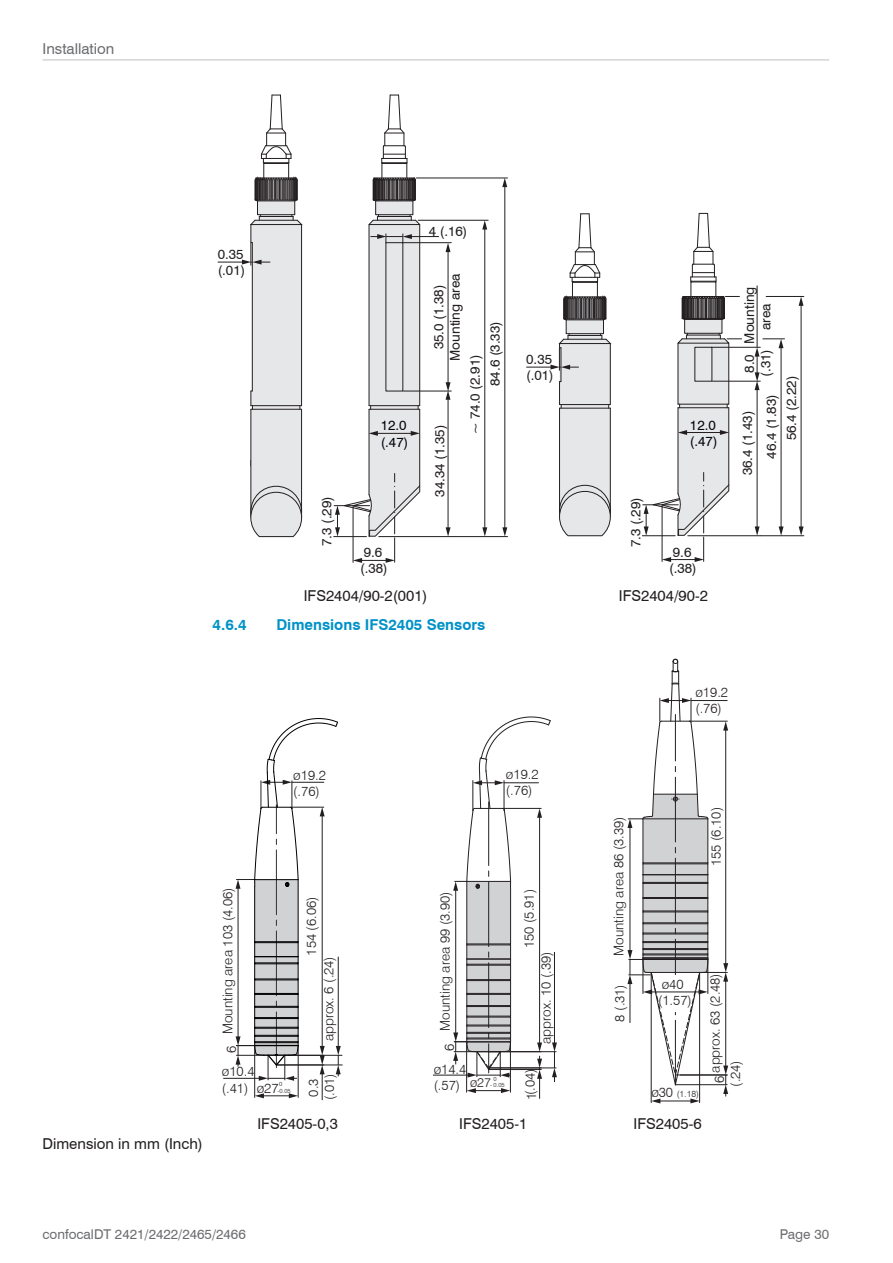
<style>
.page{position:relative;width:893px;height:1263px;background:#fff}
.page>*{position:absolute;margin:0;border:0;box-sizing:border-box;transform-origin:0 0}
.Fließtext{font:15px "Swiss 721 BT";color:#231f20}
.Grafik{font:15px "Swiss 721 BT";color:#231f20}
.t1{font:700 15px "Swiss 721 BT";color:#0092c8}
.t2{font:15px "Swiss 721 BT";color:#6c6d70}
.t3{font:300 13.5px/16.2px "Swiss 721 BT";color:#231f20}
.t4{font:13.5px/16.2px "Swiss 721 BT";letter-spacing:-.005em;color:#231f20}
.t5{font:13.5px "Swiss 721 BT";color:#6c6d70}
.t6{font:13.5px/16.2px "Swiss 721 BT";color:#04040c}
.t7{font:300 9px "Swiss 721 BT";color:#231f20}
.t8{font:300 6px/7.2px "Swiss 721 BT";color:#231f20}
.s1{font-size:13.5px}
</style>
<div class="page">
<hr style="left:43px;top:60px;width:786px;height:1px;background:#bebfc2">
<hr style="left:334px;top:536px;width:32px;height:1px;background:#231f20">
<hr style="left:334px;top:505px;width:36px;height:1px;background:#231f20">
<hr style="left:379px;top:536px;width:72px;height:1px;background:#231f20">
<svg style="left:381px;top:94px;width:27px;height:71px"></svg>
<hr style="left:402px;top:242px;width:49px;height:1px;background:#231f20">
<hr style="left:484px;top:228px;width:1px;height:301px;background:#231f20">
<svg style="left:482px;top:221px;width:5px;height:9px"></svg>
<svg style="left:482px;top:527px;width:5px;height:9px"></svg>
<hr style="left:448px;top:398px;width:1px;height:131px;background:#231f20">
<svg style="left:446px;top:527px;width:5px;height:9px"></svg>
<hr style="left:448px;top:250px;width:1px;height:134px;background:#231f20">
<svg style="left:446px;top:243px;width:4px;height:9px"></svg>
<svg style="left:446px;top:382px;width:5px;height:18px"></svg>
<hr style="left:418px;top:220px;width:70px;height:1px;background:#231f20">
<hr style="left:505px;top:185px;width:1px;height:344px;background:#231f20">
<svg style="left:502px;top:179px;width:5px;height:8px"></svg>
<svg style="left:502px;top:527px;width:5px;height:9px"></svg>
<hr style="left:451px;top:536px;width:57px;height:1px;background:#231f20">
<hr style="left:416px;top:178px;width:92px;height:1px;background:#231f20">
<svg style="left:368px;top:175px;width:71px;height:96px"></svg>
<svg style="left:335px;top:396px;width:86px;height:167px"></svg>
<div style="left:369px;top:270px;width:51px;height:127px;background:#e6e7e9"></div>
<hr style="left:419px;top:225px;width:1px;height:180px;background:#231f20">
<hr style="left:369px;top:225px;width:1px;height:181px;background:#231f20">
<hr style="left:403px;top:391px;width:48px;height:1px;background:#231f20">
<div style="left:263px;top:163px;width:26px;height:15px;border:1px solid #231f20"></div>
<svg style="left:260px;top:94px;width:32px;height:71px"></svg>
<svg style="left:218px;top:176px;width:85px;height:362px"></svg>
<svg style="left:690px;top:212px;width:27px;height:71px"></svg>
<hr style="left:688px;top:535px;width:72px;height:1px;background:#231f20">
<hr style="left:712px;top:347px;width:48px;height:1px;background:#231f20">
<hr style="left:712px;top:381px;width:48px;height:1px;background:#231f20">
<hr style="left:781px;top:346px;width:1px;height:182px;background:#231f20">
<svg style="left:779px;top:526px;width:5px;height:9px"></svg>
<hr style="left:757px;top:388px;width:1px;height:140px;background:#231f20">
<svg style="left:755px;top:526px;width:5px;height:10px"></svg>
<svg style="left:755px;top:339px;width:29px;height:51px"></svg>
<hr style="left:801px;top:304px;width:1px;height:224px;background:#231f20">
<svg style="left:799px;top:297px;width:4px;height:9px"></svg>
<svg style="left:799px;top:526px;width:5px;height:9px"></svg>
<hr style="left:760px;top:535px;width:44px;height:1px;background:#231f20">
<hr style="left:766px;top:296px;width:38px;height:1px;background:#231f20">
<hr style="left:642px;top:535px;width:33px;height:1px;background:#231f20">
<hr style="left:643px;top:504px;width:35px;height:1px;background:#231f20">
<div style="left:572px;top:282px;width:26px;height:15px;border:1px solid #231f20"></div>
<svg style="left:569px;top:213px;width:32px;height:71px"></svg>
<svg style="left:526px;top:295px;width:86px;height:242px"></svg>
<svg style="left:644px;top:293px;width:98px;height:269px"></svg>
<hr style="left:757px;top:286px;width:1px;height:61px;background:#231f20">
<hr style="left:223px;top:1078px;width:37px;height:1px;background:#231f20">
<hr style="left:286px;top:1055px;width:56px;height:1px;background:#231f20">
<hr style="left:277px;top:1065px;width:65px;height:1px;background:#231f20">
<svg style="left:236px;top:718px;width:105px;height:382px"></svg>
<hr style="left:433px;top:1075px;width:36px;height:1px;background:#231f20">
<svg style="left:453px;top:716px;width:104px;height:383px"></svg>
<svg style="left:627px;top:658px;width:101px;height:445px"></svg>
<p class="t2" style="left:43px;top:39px;width:73px">Installation</p>
<p class="t4" style="left:218px;top:246px;width:29px">0.35 (.01)</p>
<p class="t4" style="left:318px;top:546px;width:51px;rotate:-90deg">7.3 (.29)</p>
<p class="t6" style="left:381px;top:417px;width:29px">12.0 (.47)</p>
<p class="t4" style="left:360px;top:544px;width:29px">9.6 (.38)</p>
<p class="t4" style="left:429px;top:223px;width:40px">4 (.16)</p>
<p class="t4" style="left:430px;top:361px;width:89px;text-align:center;rotate:-90deg">35.0 (1.38)<br>Mounting area</p>
<p class="t4" style="left:487px;top:386px;width:66px;rotate:-90deg">84.6 (3.33)</p>
<p class="t4" style="left:467px;top:434px;width:81px;rotate:-90deg">~ 74.0 (2.91)</p>
<p class="t4" style="left:431px;top:497px;width:74px;rotate:-90deg">34.34 (1.35)</p>
<p class="t4" style="left:526px;top:351px;width:29px">0.35 (.01)</p>
<p class="t4" style="left:627px;top:547px;width:51px;rotate:-90deg">7.3 (.29)</p>
<p class="t6" style="left:690px;top:417px;width:29px">12.0 (.47)</p>
<p class="t4" style="left:669px;top:544px;width:29px">9.6 (.38)</p>
<p class="Grafik" style="left:304px;top:587px;width:125px">IFS2404/90-2(001)</p>
<p class="Grafik" style="left:619px;top:587px;width:91px">IFS2404/90-2</p>
<p class="t1" style="left:213px;top:616px;width:36px">4.6.4</p>
<p class="t1" style="left:276px;top:616px;width:211px">Dimensions IFS2405 Sensors</p>
<p class="t4" style="left:741px;top:344px;width:58px;text-align:center;rotate:-90deg">Mounting area</p>
<p class="t4" style="left:741px;top:377px;width:29px;rotate:-90deg">8.0 (.31)</p>
<p class="t4" style="left:783px;top:440px;width:66px;rotate:-90deg">56.4 (2.22)</p>
<p class="t4" style="left:763px;top:459px;width:66px;rotate:-90deg">46.4 (1.83)</p>
<p class="t4" style="left:739px;top:475px;width:66px;rotate:-90deg">36.4 (1.43)</p>
<p class="t3" style="left:695px;top:684px;width:34px">ø19.2 (.76)</p>
<p class="Fließtext" style="left:43px;top:1135px;width:162px">Dimension in mm (Inch)</p>
<p class="t3" style="left:293px;top:767px;width:34px">ø19.2 (.76)</p>
<p class="t3" style="left:506px;top:766px;width:34px">ø19.2 (.76)</p>
<p class="t3" style="left:219px;top:1053px;width:167px;rotate:-90deg">6 Mounting area 103 (4.06)</p>
<p class="t3" style="left:222px;top:1063px;width:58px">ø10.4 (.41) ø27</p>
<p class="t8" style="left:278px;top:1080px;width:15px">0 -0.05</p>
<p class="t3" style="left:303px;top:956px;width:60px;rotate:-90deg">154 (6.06)</p>
<p class="t3" style="left:321px;top:1041px;width:87px;rotate:-90deg">approx. 6 (.24)</p>
<p class="t3" style="left:305px;top:1100px;width:28px;rotate:-90deg">0.3 (.01)</p>
<p class="t3" style="left:437px;top:1050px;width:160px;rotate:-90deg">6 Mounting area 99 (3.90)</p>
<p class="t3" style="left:521px;top:948px;width:60px;rotate:-90deg">150 (5.91)</p>
<p class="t3" style="left:538px;top:1044px;width:94px;rotate:-90deg">approx. 10 (.39)</p>
<p class="t3" style="left:434px;top:1060px;width:73px">ø14.4<br>(.57) <sup>ø27</sup> <sup>-</sup> <sup>0.05</sup></p>
<p class="t8" style="left:494px;top:1075px;width:5px">0</p>
<p class="t3" style="left:522px;top:1095px;width:28px;rotate:-90deg">(.04)</p>
<p class="t3" style="left:523px;top:1100px;width:9px;rotate:-90deg">1</p>
<p class="t3" style="left:610px;top:956px;width:141px;rotate:-90deg">Mounting area 86 (3.39)</p>
<p class="t3" style="left:708px;top:866px;width:60px;rotate:-90deg">155 (6.10)</p>
<p class="t3" style="left:611px;top:1021px;width:39px;rotate:-90deg">8 (.31)</p>
<p class="t3" style="left:658px;top:976px;width:35px">ø40 (1.57)</p>
<p class="t7" style="left:652px;top:1088px;width:49px"><span class="s1">ø30</span> (1.18)</p>
<p class="t3" style="left:707px;top:1073px;width:101px;rotate:-90deg">approx. 63 (2.48)</p>
<p class="t3" style="left:711px;top:1087px;width:28px;rotate:-90deg">6 (.24)</p>
<p class="Fließtext" style="left:257px;top:1115px;width:82px">IFS2405-0,3</p>
<p class="Fließtext" style="left:459px;top:1115px;width:70px">IFS2405-1</p>
<p class="Fließtext" style="left:633px;top:1115px;width:70px">IFS2405-6</p>
<p class="t5" style="left:43px;top:1226px;width:205px">confocalDT 2421/2422/2465/2466</p>
<p class="t5" style="left:780px;top:1226px;width:51px">Page 30</p>
</div>
